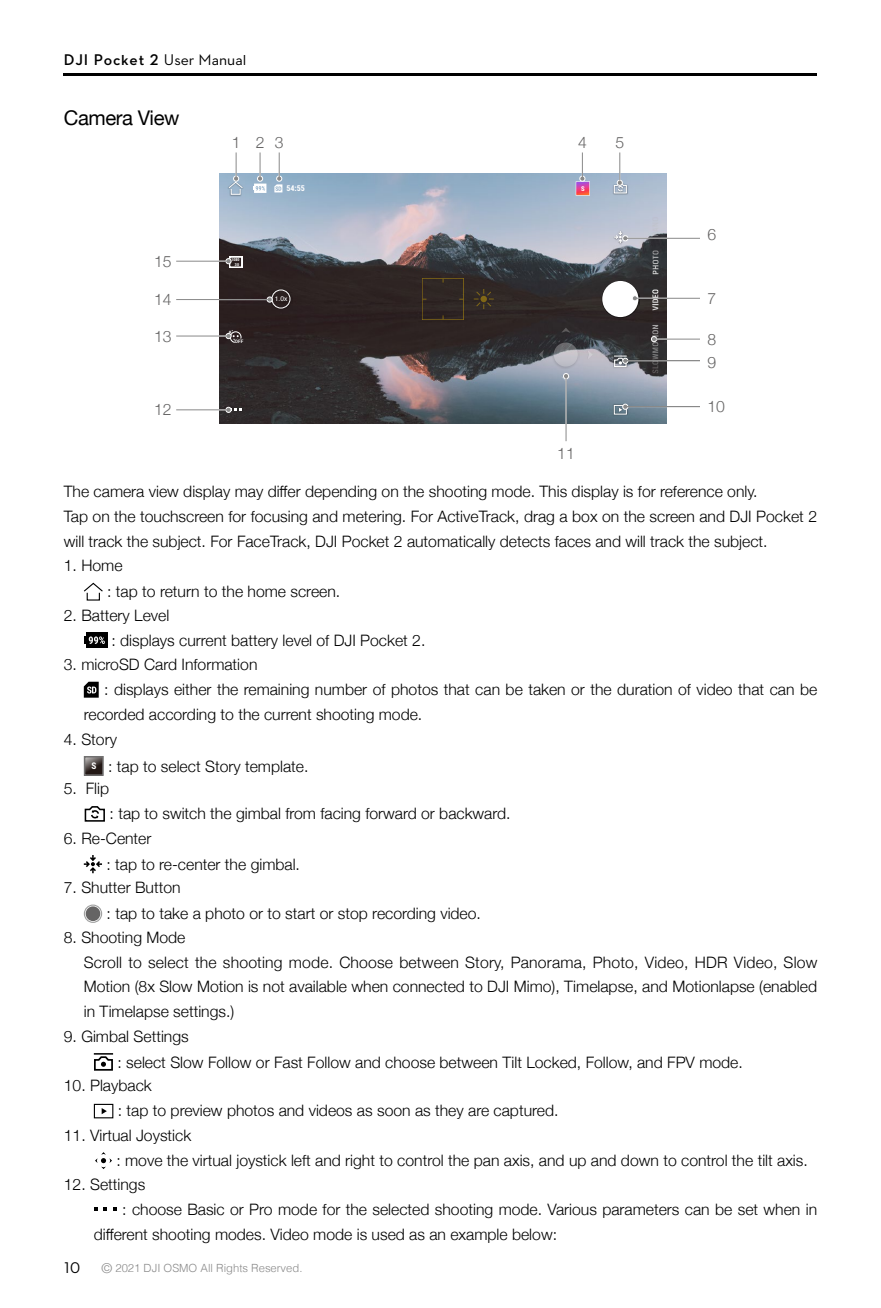
<style>
.page{position:relative;width:881px;height:1308px;background:#fff}
.page>*{position:absolute;margin:0;border:0;box-sizing:border-box;transform-origin:0 0}
.t1{font:20.25px "Helvetica Neue";letter-spacing:-.02em;color:#000}
.t2{font:300 15.75px/24.8px "Helvetica Neue";color:#000}
.t3{font:300 15.75px "Helvetica Neue";color:#656464}
.t4{font:600 15.75px "Dji";letter-spacing:.05em;color:#000}
.t5{font:15.75px "Dji";color:#000}
.t6{font:300 11.25px "Helvetica";color:#898989}
.t7{font:700 8.1px "Roboto Condensed";color:#fff}
.t8{font:6.75px "Helvetica";color:#fff}
.t9{font:700 6.52px "Roboto Condensed";color:#fff}
.t10{font:700 4.73px "Roboto";color:#fff}
.t11{font:700 4.05px "Roboto Condensed";color:#fff}
.s1{font-weight:400}
.s2{font-size:13.5px}
</style>
<div class="page">
<hr style="left:64px;top:74px;width:752px;height:2px;background:#000">
<img style="left:219px;top:173px;width:447px;height:250px">
<svg style="left:586px;top:349px;width:6px;height:11px"></svg>
<svg style="left:587px;top:350px;width:5px;height:9px"></svg>
<svg style="left:538px;top:349px;width:7px;height:10px"></svg>
<svg style="left:538px;top:350px;width:5px;height:9px"></svg>
<img style="left:551px;top:341px;width:28px;height:28px">
<svg style="left:553px;top:342px;width:24px;height:24px"></svg>
<svg style="left:553px;top:342px;width:24px;height:24px"></svg>
<svg style="left:560px;top:327px;width:11px;height:7px"></svg>
<img style="left:610px;top:227px;width:20px;height:20px">
<img style="left:270px;top:288px;width:22px;height:22px">
<div style="left:271px;top:289px;width:19px;height:19px;border:1px solid #fff;border-radius:50%"></div>
<img style="left:274px;top:295px;width:14px;height:8px">
<img style="left:610px;top:400px;width:20px;height:20px">
<div style="left:613px;top:405px;width:13px;height:9px;border:1px solid #fff"></div>
<img style="left:601px;top:280px;width:37px;height:38px">
<div style="left:602px;top:281px;width:36px;height:36px;background:#fff;border-radius:18px"></div>
<img style="left:610px;top:178px;width:20px;height:20px">
<img style="left:225px;top:178px;width:20px;height:20px">
<div style="left:230px;top:188px;width:10px;height:7px;border:1px solid #fff"></div>
<svg style="left:473px;top:289px;width:20px;height:20px"></svg>
<img style="left:610px;top:351px;width:20px;height:20px">
<div style="left:229px;top:257px;width:13px;height:10px;border:2px solid #fff"></div>
<div style="left:575px;top:181px;width:14px;height:15px;border:1px solid #fff"></div>
<div style="left:230px;top:331px;width:11px;height:12px;border:1px solid #fff;border-radius:50%"></div>
<svg style="left:652px;top:250px;width:6px;height:24px"></svg>
<svg style="left:652px;top:217px;width:6px;height:19px"></svg>
<svg style="left:652px;top:173px;width:6px;height:30px"></svg>
<svg style="left:652px;top:289px;width:6px;height:22px"></svg>
<svg style="left:652px;top:385px;width:6px;height:38px"></svg>
<svg style="left:84px;top:582px;width:19px;height:19px"></svg>
<div style="left:86px;top:632px;width:21px;height:16px;background:#000"></div>
<svg style="left:84px;top:636px;width:21px;height:8px"></svg>
<svg style="left:84px;top:681px;width:15px;height:16px"></svg>
<svg style="left:87px;top:759px;width:14px;height:14px"></svg>
<div style="left:84px;top:756px;width:20px;height:20px;border:2px solid #727171"></div>
<svg style="left:84px;top:806px;width:21px;height:16px"></svg>
<svg style="left:83px;top:855px;width:19px;height:19px"></svg>
<div style="left:84px;top:904px;width:18px;height:19px;border:1px solid #9fa0a0;border-radius:50%"></div>
<div style="left:86px;top:906px;width:14px;height:15px;background:#656464;border-radius:50%"></div>
<svg style="left:93px;top:1053px;width:21px;height:18px"></svg>
<svg style="left:102px;top:1108px;width:5px;height:6px"></svg>
<div style="left:94px;top:1103px;width:19px;height:15px;border:1px solid #000"></div>
<svg style="left:95px;top:1152px;width:17px;height:17px"></svg>
<svg style="left:94px;top:1207px;width:13px;height:3px"></svg>
<svg style="left:113px;top:1207px;width:4px;height:3px"></svg>
<svg style="left:227px;top:152px;width:17px;height:37px"></svg>
<svg style="left:253px;top:152px;width:13px;height:41px"></svg>
<svg style="left:274px;top:152px;width:8px;height:40px"></svg>
<hr style="left:655px;top:338px;width:44px;height:2px;background:#fff">
<hr style="left:176px;top:335px;width:51px;height:1px;background:#fff">
<svg style="left:614px;top:231px;width:14px;height:12px"></svg>
<svg style="left:632px;top:296px;width:5px;height:5px"></svg>
<svg style="left:651px;top:325px;width:7px;height:48px"></svg>
<svg style="left:613px;top:355px;width:15px;height:13px"></svg>
<svg style="left:618px;top:404px;width:10px;height:8px"></svg>
<svg style="left:560px;top:373px;width:10px;height:9px"></svg>
<svg style="left:225px;top:258px;width:6px;height:6px"></svg>
<svg style="left:267px;top:297px;width:5px;height:5px"></svg>
<svg style="left:225px;top:330px;width:13px;height:11px"></svg>
<svg style="left:225px;top:407px;width:16px;height:6px"></svg>
<hr style="left:636px;top:298px;width:63px;height:1px;background:#898989">
<hr style="left:565px;top:377px;width:1px;height:64px;background:#898989">
<hr style="left:176px;top:261px;width:51px;height:1px;background:#898989">
<hr style="left:176px;top:299px;width:93px;height:1px;background:#898989">
<hr style="left:176px;top:336px;width:51px;height:1px;background:#898989">
<hr style="left:176px;top:409px;width:51px;height:1px;background:#898989">
<svg style="left:575px;top:152px;width:14px;height:43px"></svg>
<hr style="left:655px;top:339px;width:44px;height:1px;background:#898989">
<hr style="left:625px;top:360px;width:74px;height:1px;background:#898989">
<hr style="left:625px;top:406px;width:74px;height:1px;background:#898989">
<hr style="left:625px;top:238px;width:74px;height:1px;background:#898989">
<svg style="left:613px;top:152px;width:14px;height:42px"></svg>
<p class="t4" style="left:64px;top:52px;width:184px">DJI Pocket 2 <span class="s1">User Manual</span></p>
<p class="t1" style="left:64px;top:103px;width:117px">Camera View</p>
<p class="t3" style="left:154px;top:248px;width:19px">15</p>
<p class="t3" style="left:154px;top:287px;width:19px">14</p>
<p class="t3" style="left:154px;top:323px;width:19px">13</p>
<p class="t3" style="left:154px;top:397px;width:19px">12</p>
<p class="t3" style="left:232px;top:130px;width:53px">1 23</p>
<p class="t3" style="left:577px;top:130px;width:10px">4</p>
<p class="t3" style="left:615px;top:130px;width:10px">5</p>
<p class="t7" style="left:263px;top:182px;width:43px">9999 54:55</p>
<p class="t9" style="left:581px;top:184px;width:5px">S</p>
<p class="t11" style="left:231px;top:257px;width:10px">1080</p>
<p class="t11" style="left:235px;top:261px;width:6px">30</p>
<p class="t10" style="left:235px;top:338px;width:10px">OFF</p>
<p class="t8" style="left:275px;top:294px;width:14px">1.0x</p>
<p class="t3" style="left:557px;top:440px;width:19px">11</p>
<p class="t3" style="left:707px;top:222px;width:10px">6</p>
<p class="t3" style="left:707px;top:285px;width:10px">7</p>
<p class="t3" style="left:707px;top:326px;width:10px">8</p>
<p class="t3" style="left:707px;top:349px;width:10px">9</p>
<p class="t3" style="left:707px;top:394px;width:19px">10</p>
<p class="t2" style="left:64px;top:478px;width:754px">The camera view display may differ depending on the shooting mode. This display is for reference only.<br>Tap on the touchscreen for focusing and metering. For ActiveTrack, drag a box on the screen and DJI Pocket 2 will track the subject. For FaceTrack, DJI Pocket 2 automatically detects faces and will track the subject.</p>
<p class="t2" style="left:107px;top:552px;width:234px;line-height:25.9px;text-indent:-43px">1. Home<br>: tap to return to the home screen.</p>
<p class="t2" style="left:111px;top:602px;width:315px;text-indent:-48px">2. Battery Level<br>: displays current battery level of DJI Pocket 2.</p>
<p class="t2" style="left:64px;top:651px;width:195px">3. microSD Card Information</p>
<p class="t2" style="left:104px;top:676px;width:714px">: displays either the remaining number of photos that can be taken or the duration of video that can be</p>
<p class="t2" style="left:84px;top:701px;width:340px">recorded according to the current shooting mode.</p>
<p class="t2" style="left:91px;top:724px;width:218px;line-height:26.8px;text-indent:-28px">4. Story<br><sup>S</sup> : tap to select Story template.</p>
<p class="t2" style="left:64px;top:775px;width:47px">5. Flip</p>
<p class="t2" style="left:109px;top:800px;width:402px">: tap to switch the gimbal from facing forward or backward.</p>
<p class="t2" style="left:106px;top:824px;width:195px;line-height:25.9px;text-indent:-43px">6. Re-Center<br>: tap to re-center the gimbal.</p>
<p class="t2" style="left:106px;top:873px;width:376px;line-height:26.1px;text-indent:-43px">7. Shutter Button<br>: tap to take a photo or to start or stop recording video.</p>
<p class="t2" style="left:84px;top:923px;width:734px;text-indent:-20px">8. Shooting Mode<br>Scroll to select the shooting mode. Choose between Story, Panorama, Photo, Video, HDR Video, Slow Motion (8x Slow Motion is not available when connected to DJI Mimo), Timelapse, and Motionlapse (enabled in Timelapse settings.)</p>
<p class="t2" style="left:117px;top:1022px;width:626px;line-height:25.7px;text-indent:-54px">9. Gimbal Settings<br>: select Slow Follow or Fast Follow and choose between Tilt Locked, Follow, and FPV mode.</p>
<p class="t2" style="left:118px;top:1072px;width:442px;text-indent:-54px">10. Playback<br>: tap to preview photos and videos as soon as they are captured.</p>
<p class="t2" style="left:116px;top:1121px;width:692px;line-height:25.4px;text-indent:-53px">11. Virtual Joystick<br>: move the virtual joystick left and right to control the pan axis, and up and down to control the tilt axis.</p>
<p class="t2" style="left:64px;top:1171px;width:83px">12. Settings</p>
<p class="t2" style="left:122px;top:1196px;width:696px">: choose Basic or Pro mode for the selected shooting mode. Various parameters can be set when in</p>
<p class="t2" style="left:94px;top:1220px;width:464px">different shooting modes. Video mode is used as an example below:</p>
<p class="t5" style="left:64px;top:1259px;width:17px">10</p>
<p class="t6" style="left:101px;top:1258px;width:202px"><span class="s2">©</span> 2021 DJI OSMO All Rights Reserved.</p>
</div>
